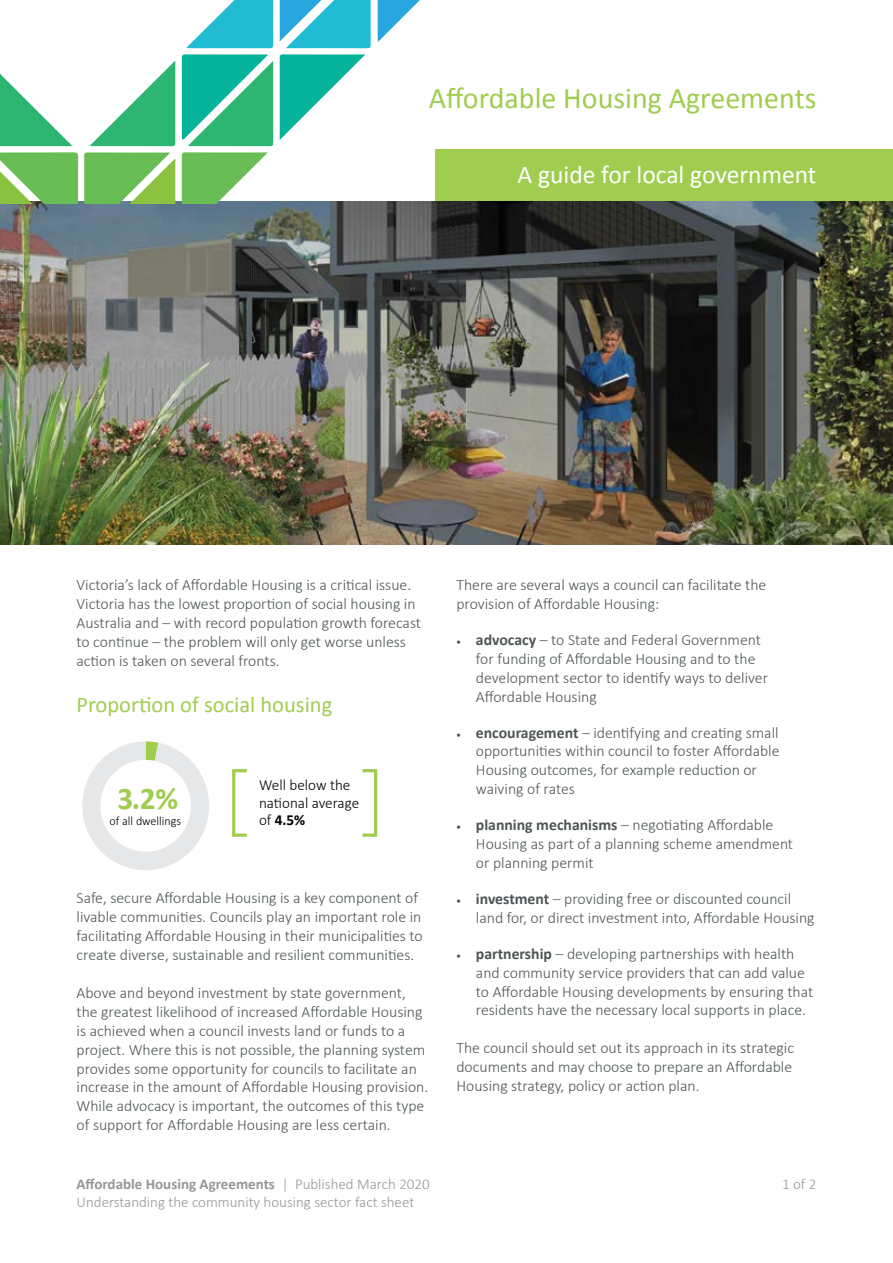
<style>
.page{position:relative;width:893px;height:1263px;background:#fff}
.page>*{position:absolute;margin:0;border:0;box-sizing:border-box;transform-origin:0 0}
.t1{font:700 31.65px "Calibri";color:#a0cd4f}
.t2{font:30px "Calibri";color:#a0cd4f}
.t3{font:25.5px "Calibri";color:#fff}
.t4{font:22.5px "Calibri";color:#a0cd4f}
.t5{font:300 15.75px/18.9px "Calibri";color:#4f5557}
.t6{font:300 15.45px/17.9px "Calibri";color:#000}
.t7{font:700 15.45px "Calibri";color:#000}
.t8{font:300 15px/18px "Calibri";color:#969799}
.t9{font:300 12.3px "Calibri";color:#000}
.s1{font-weight:300}
.s2{font-weight:700;font-size:9px}
.s3{font-weight:700}
</style>
<div class="page">
<img style="left:0;top:201px;width:893px;height:343px">
<svg style="left:182px;top:152px;width:86px;height:51px"></svg>
<svg style="left:84px;top:152px;width:92px;height:51px;background:#82c666"></svg>
<svg style="left:0;top:152px;width:78px;height:51px;background:#7cc464"></svg>
<svg style="left:182px;top:54px;width:91px;height:92px;background:#34bc95"></svg>
<svg style="left:90px;top:61px;width:86px;height:85px"></svg>
<svg style="left:0;top:74px;width:72px;height:72px"></svg>
<svg style="left:279px;top:54px;width:86px;height:86px"></svg>
<svg style="left:377px;top:0;width:43px;height:42px"></svg>
<svg style="left:186px;top:0;width:185px;height:48px"></svg>
<svg style="left:82px;top:741px;width:127px;height:129px"></svg>
<div style="left:100px;top:760px;width:91px;height:92px;background:#fff;border-radius:50%"></div>
<div style="left:232px;top:769px;width:16px;height:68px;border:3px solid #a0cd4f"></div>
<div style="left:361px;top:769px;width:16px;height:68px;border:3px solid #a0cd4f"></div>
<div style="left:436px;top:149px;width:457px;height:52px;background:#a0cd4f"></div>
<h2 class="t2" style="left:429px;top:77px;width:389px">Affordable Housing Agreements</h2>
<h3 class="t3" style="left:518px;top:157px;width:300px">A guide for local government</h3>
<p class="t5" style="left:77px;top:575px;width:346px">Victoria’s lack of Affordable Housing is a critical issue.<br>Victoria has the lowest proportion of social housing in Australia and – with record population growth forecast to continue – the problem will only get worse unless action is taken on several fronts.</p>
<h3 class="t4" style="left:77px;top:689px;width:257px">Proportion of social housing</h3>
<h1 class="t1" style="left:117px;top:776px;width:62px">3.2%</h1>
<p class="t6" style="left:259px;top:776px;width:102px">Well below the national average</p>
<p class="t9" style="left:110px;top:813px;width:73px">of all dwellings</p>
<p class="t7" style="left:259px;top:809px;width:48px"><span class="s1">of</span> 4.5%</p>
<p class="t5" style="left:77px;top:888px;width:348px">Safe, secure Affordable Housing is a key component of livable communities. Councils play an important role in facilitating Affordable Housing in their municipalities to create diverse, sustainable and resilient communities.</p>
<p class="t5" style="left:77px;top:983px;width:353px">Above and beyond investment by state government, the greatest likelihood of increased Affordable Housing is achieved when a council invests land or funds to a project. Where this is not possible, the planning system provides some opportunity for councils to facilitate an increase in the amount of Affordable Housing provision.<br>While advocacy is important, the outcomes of this type of support for Affordable Housing are less certain.</p>
<p class="t5" style="left:456px;top:575px;width:311px">There are several ways a council can facilitate the provision of Affordable Housing:</p>
<p class="t5" style="left:476px;top:630px;width:294px;text-indent:-19px"><span class="s2">•</span> <span class="s3">advocacy</span> – to State and Federal Government for funding of Affordable Housing and to the development sector to identify ways to deliver Affordable Housing</p>
<p class="t5" style="left:476px;top:723px;width:305px;text-indent:-19px"><span class="s2">•</span> <span class="s3">encouragement</span> – identifying and creating small opportunities within council to foster Affordable Housing outcomes, for example reduction or waiving of rates</p>
<p class="t5" style="left:476px;top:815px;width:319px;text-indent:-19px"><span class="s2">•</span> <span class="s3">planning mechanisms</span> – negotiating Affordable<br>Housing as part of a planning scheme amendment or planning permit</p>
<p class="t5" style="left:476px;top:889px;width:340px;text-indent:-19px"><span class="s2">•</span> <span class="s3">investment</span> – providing free or discounted council land for, or direct investment into, Affordable Housing</p>
<p class="t5" style="left:476px;top:944px;width:339px;text-indent:-19px"><span class="s2">•</span> <span class="s3">partnership</span> – developing partnerships with health and community service providers that can add value to Affordable Housing developments by ensuring that residents have the necessary local supports in place.</p>
<p class="t5" style="left:456px;top:1039px;width:339px;text-align:justify">The council should set out its approach in its strategic documents and may choose to prepare an Affordable Housing strategy, policy or action plan.</p>
<p class="t8" style="left:77px;top:1175px;width:355px"><span class="s3">Affordable Housing Agreements</span> | Published March 2020<br>Understanding the community housing sector fact sheet</p>
<p class="t8" style="left:782px;top:1175px;width:36px">1 of 2</p>
</div>
